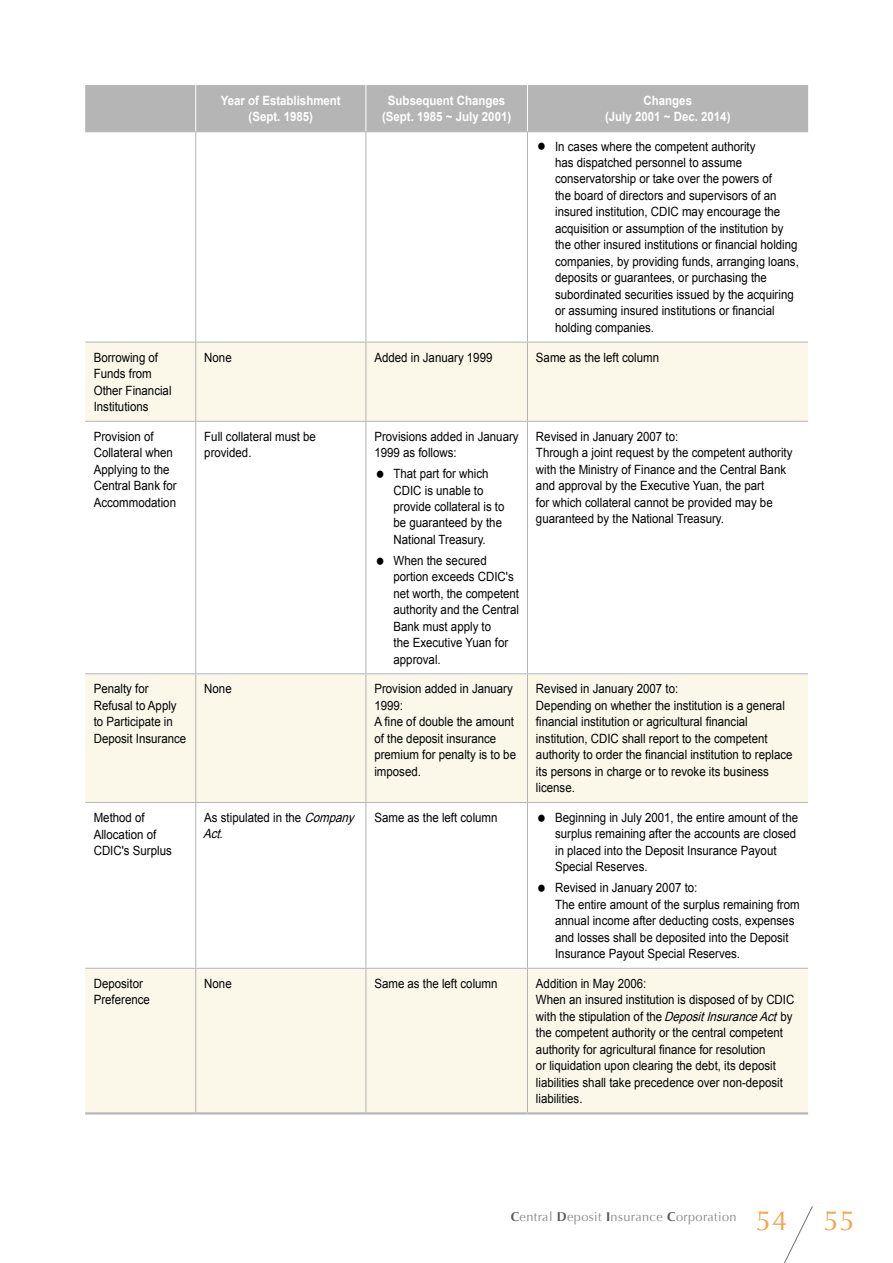
<style>
.page{position:relative;width:893px;height:1263px;background:#fff}
.page>*{position:absolute;margin:0;border:0;box-sizing:border-box;transform-origin:0 0}
.t1{font:27.6px "Optima";color:#f5a347}
.t2{font:12.75px/16.5px "Arial";color:#000;scale:.9 1}
.t3{font:700 12.75px/17px "Arial";color:#fff;text-align:center;scale:.9 1}
.t4{font:12.75px "Optima";letter-spacing:.03em;color:#898989}
.s1{font-style:italic}
.s2{font-weight:700;color:#595757}
</style>
<div class="page">
<div style="left:85px;top:85px;width:723px;height:46px;background:#b5b5b6"></div>
<svg style="left:85px;top:343px;width:723px;height:769px"></svg>
<hr style="left:195px;top:132px;width:1px;height:210px;background:#b5b5b6">
<hr style="left:365px;top:132px;width:1px;height:210px;background:#b5b5b6">
<hr style="left:527px;top:132px;width:1px;height:210px;background:#b5b5b6">
<hr style="left:85px;top:342px;width:111px;height:1px;background:#b5b5b6">
<hr style="left:196px;top:342px;width:170px;height:1px;background:#b5b5b6">
<hr style="left:195px;top:342px;width:1px;height:79px;background:#b5b5b6">
<hr style="left:366px;top:342px;width:161px;height:1px;background:#b5b5b6">
<hr style="left:365px;top:342px;width:1px;height:79px;background:#b5b5b6">
<hr style="left:527px;top:342px;width:281px;height:1px;background:#b5b5b6">
<hr style="left:527px;top:342px;width:1px;height:79px;background:#b5b5b6">
<hr style="left:85px;top:421px;width:111px;height:1px;background:#b5b5b6">
<hr style="left:196px;top:421px;width:170px;height:1px;background:#b5b5b6">
<hr style="left:195px;top:422px;width:1px;height:251px;background:#b5b5b6">
<hr style="left:366px;top:421px;width:161px;height:1px;background:#b5b5b6">
<hr style="left:365px;top:422px;width:1px;height:251px;background:#b5b5b6">
<hr style="left:527px;top:421px;width:281px;height:1px;background:#b5b5b6">
<hr style="left:527px;top:422px;width:1px;height:251px;background:#b5b5b6">
<hr style="left:85px;top:673px;width:111px;height:1px;background:#b5b5b6">
<hr style="left:196px;top:673px;width:170px;height:1px;background:#b5b5b6">
<hr style="left:195px;top:674px;width:1px;height:128px;background:#b5b5b6">
<hr style="left:366px;top:673px;width:161px;height:1px;background:#b5b5b6">
<hr style="left:365px;top:674px;width:1px;height:128px;background:#b5b5b6">
<hr style="left:527px;top:673px;width:281px;height:1px;background:#b5b5b6">
<hr style="left:527px;top:674px;width:1px;height:128px;background:#b5b5b6">
<hr style="left:85px;top:802px;width:111px;height:1px;background:#b5b5b6">
<hr style="left:196px;top:802px;width:170px;height:1px;background:#b5b5b6">
<hr style="left:195px;top:803px;width:1px;height:165px;background:#b5b5b6">
<hr style="left:366px;top:802px;width:161px;height:1px;background:#b5b5b6">
<hr style="left:365px;top:803px;width:1px;height:165px;background:#b5b5b6">
<hr style="left:527px;top:802px;width:281px;height:1px;background:#b5b5b6">
<hr style="left:527px;top:803px;width:1px;height:165px;background:#b5b5b6">
<hr style="left:85px;top:968px;width:111px;height:1px;background:#b5b5b6">
<hr style="left:196px;top:968px;width:170px;height:1px;background:#b5b5b6">
<hr style="left:195px;top:969px;width:1px;height:143px;background:#b5b5b6">
<hr style="left:366px;top:968px;width:161px;height:1px;background:#b5b5b6">
<hr style="left:365px;top:969px;width:1px;height:143px;background:#b5b5b6">
<hr style="left:527px;top:968px;width:281px;height:1px;background:#b5b5b6">
<hr style="left:527px;top:969px;width:1px;height:143px;background:#b5b5b6">
<hr style="left:195px;top:85px;width:1px;height:46px;background:#fff">
<hr style="left:365px;top:85px;width:1px;height:46px;background:#fff">
<hr style="left:527px;top:85px;width:1px;height:46px;background:#fff">
<hr style="left:85px;top:131px;width:111px;height:1px;background:#b5b5b6">
<hr style="left:196px;top:131px;width:170px;height:1px;background:#b5b5b6">
<hr style="left:366px;top:131px;width:161px;height:1px;background:#b5b5b6">
<hr style="left:527px;top:131px;width:281px;height:1px;background:#b5b5b6">
<hr style="left:85px;top:1112px;width:111px;height:2px;background:#b5b5b6">
<hr style="left:196px;top:1112px;width:170px;height:2px;background:#b5b5b6">
<hr style="left:366px;top:1112px;width:161px;height:2px;background:#b5b5b6">
<hr style="left:527px;top:1112px;width:281px;height:2px;background:#b5b5b6">
<svg style="left:784px;top:1206px;width:29px;height:57px"></svg>
<p class="t3" style="left:221px;top:92px;width:135px">Year of Establishment (Sept. 1985)</p>
<p class="t3" style="left:382px;top:92px;width:145px">Subsequent Changes (Sept. 1985 ~ July 2001)</p>
<p class="t3" style="left:605px;top:92px;width:141px">Changes<br>(July 2001 ~ Dec. 2014)</p>
<p class="t2" style="left:555px;top:138px;width:272px">In cases where the competent authority<br>has dispatched personnel to assume conservatorship or take over the powers of<br>the board of directors and supervisors of an insured institution, CDIC may encourage the acquisition or assumption of the institution by the other insured institutions or financial holding companies, by providing funds, arranging loans, deposits or guarantees, or purchasing the subordinated securities issued by the acquiring or assuming insured institutions or financial holding companies.</p>
<p class="t2" style="left:94px;top:349px;width:88px">Borrowing of<br>Funds from<br>Other Financial<br>Institutions</p>
<p class="t2" style="left:204px;top:349px;width:32px">None</p>
<p class="t2" style="left:374px;top:349px;width:133px">Added in January 1999</p>
<p class="t2" style="left:536px;top:349px;width:138px">Same as the left column</p>
<p class="t2" style="left:94px;top:428px;width:94px">Provision of<br>Collateral when<br>Applying to the<br>Central Bank for<br>Accommodation</p>
<p class="t2" style="left:204px;top:428px;width:126px">Full collateral must be provided.</p>
<p class="t2" style="left:374px;top:428px;width:162px">Provisions added in January<br>1999 as follows:</p>
<p class="t2" style="left:536px;top:428px;width:287px">Revised in January 2007 to:<br>Through a joint request by the competent authority with the Ministry of Finance and the Central Bank and approval by the Executive Yuan, the part<br>for which collateral cannot be provided may be guaranteed by the National Treasury.</p>
<p class="t2" style="left:394px;top:465px;width:125px">That part for which<br>CDIC is unable to provide collateral is to be guaranteed by the<br>National Treasury.</p>
<p class="t2" style="left:394px;top:552px;width:141px">When the secured portion exceeds CDIC's net worth, the competent authority and the Central<br>Bank must apply to<br>the Executive Yuan for approval.</p>
<p class="t2" style="left:94px;top:681px;width:104px">Penalty for<br>Refusal to Apply to Participate in<br>Deposit Insurance</p>
<p class="t2" style="left:204px;top:681px;width:32px">None</p>
<p class="t2" style="left:374px;top:681px;width:159px">Provision added in January<br>1999:<br>A fine of double the amount of the deposit insurance premium for penalty is to be imposed.</p>
<p class="t2" style="left:536px;top:681px;width:287px">Revised in January 2007 to:<br>Depending on whether the institution is a general financial institution or agricultural financial institution, CDIC shall report to the competent authority to order the financial institution to replace its persons in charge or to revoke its business license.</p>
<p class="t2" style="left:94px;top:809px;width:88px">Method of<br>Allocation of<br>CDIC's Surplus</p>
<p class="t2" style="left:203px;top:809px;width:174px">As stipulated in the <span class="s1">Company<br>Act.</span></p>
<p class="t2" style="left:374px;top:809px;width:138px">Same as the left column</p>
<p class="t2" style="left:555px;top:809px;width:272px">Beginning in July 2001, the entire amount of the surplus remaining after the accounts are closed in placed into the Deposit Insurance Payout Special Reserves.</p>
<p class="t2" style="left:555px;top:879px;width:273px">Revised in January 2007 to:<br>The entire amount of the surplus remaining from annual income after deducting costs, expenses and losses shall be deposited into the Deposit Insurance Payout Special Reserves.</p>
<p class="t2" style="left:94px;top:975px;width:64px">Depositor<br>Preference</p>
<p class="t2" style="left:204px;top:975px;width:32px">None</p>
<p class="t2" style="left:374px;top:975px;width:138px">Same as the left column</p>
<p class="t2" style="left:536px;top:975px;width:289px">Addition in May 2006:<br>When an insured institution is disposed of by CDIC with the stipulation of the <span class="s1">DepositInsuranceAct</span>by the competent authority or the central competent authority for agricultural finance for resolution<br>or liquidation upon clearing the debt, its deposit liabilities shall take precedence over non-deposit liabilities.</p>
<p class="t4" style="left:511px;top:1209px;width:227px"><span class="s2">C</span>entral <span class="s2">D</span>eposit <span class="s2">I</span>nsurance <span class="s2">C</span>orporation</p>
<h1 class="t1" style="left:823px;top:1204px;width:33px">55</h1>
<h1 class="t1" style="left:756px;top:1204px;width:33px">54</h1>
</div>
